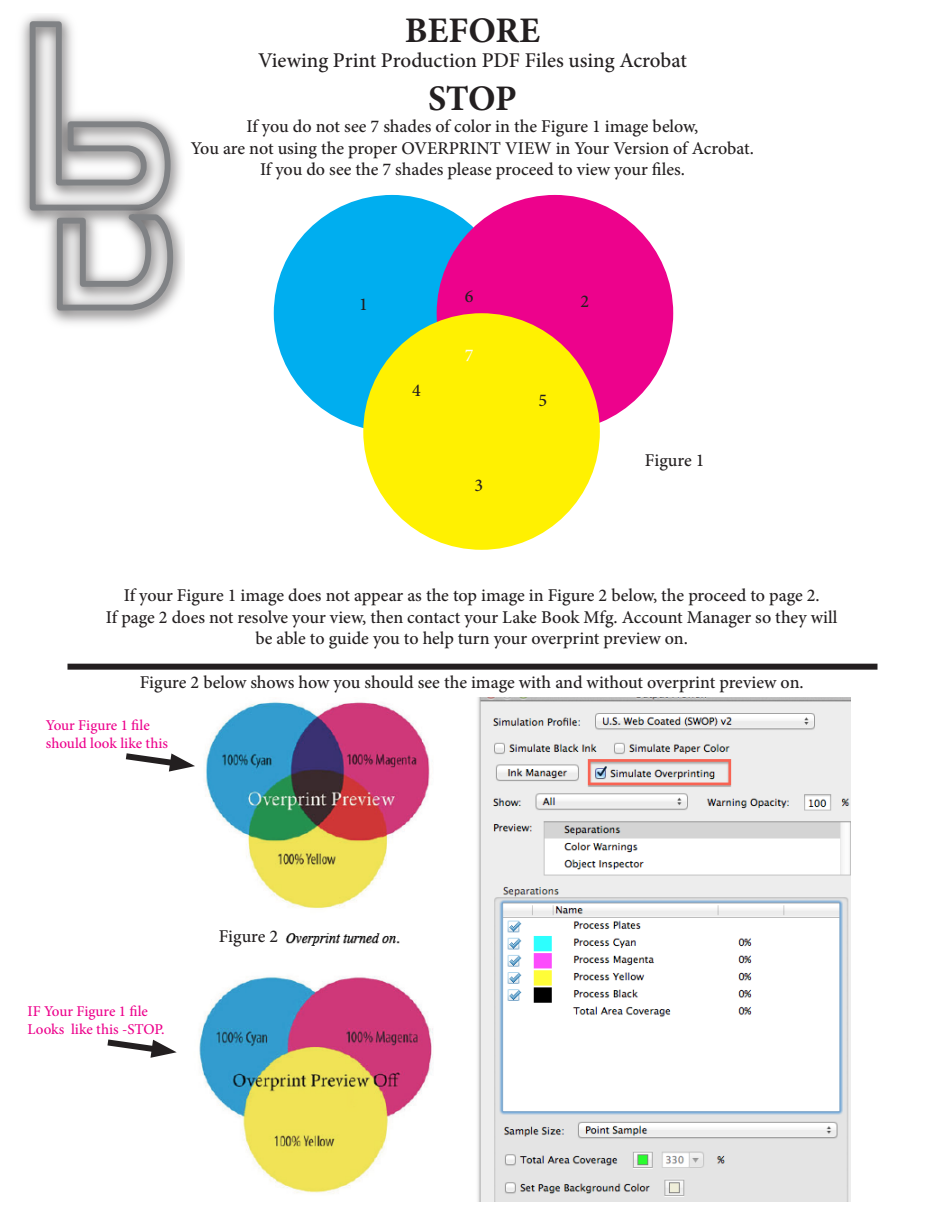
<style>
.page{position:relative;width:945px;height:1215px;background:#fff}
.page>*{position:absolute;margin:0;border:0;box-sizing:border-box;transform-origin:0 0}
.t1{font:700 36px "Minion Pro";letter-spacing:-.005em;color:#231f20}
.t2{font:500 21px "Minion Pro";color:#231f20}
.t3{font:500 18px "Minion Pro";color:#231f20}
.t4{font:500 18px "Minion Pro";color:#fcfcfc}
.t5{font:500 15px "Minion Pro";color:#ed028c}
</style>
<div class="page">
<div style="left:274px;top:195px;width:236px;height:237px;background:#00aeef;border-radius:50%"></div>
<div style="left:437px;top:195px;width:236px;height:237px;background:#ed028c;border-radius:50%"></div>
<div style="left:363px;top:313px;width:237px;height:237px;background:#fff101;border-radius:50%"></div>
<div style="left:68px;top:664px;width:810px;height:6px;background:#231f20"></div>
<img style="left:199px;top:697px;width:652px;height:505px">
<div style="left:219px;top:929px;width:65px;height:24px;background:#fff"></div>
<svg style="left:125px;top:753px;width:70px;height:19px"></svg>
<svg style="left:107px;top:1039px;width:70px;height:19px"></svg>
<svg style="left:27px;top:18px;width:149px;height:295px"></svg>
<p class="t1" style="left:405px;top:5px;width:137px">BEFORE</p>
<p class="t2" style="left:258px;top:46px;width:430px">Viewing Print Production PDF Files using Acrobat</p>
<p class="t1" style="left:428px;top:73px;width:90px">STOP</p>
<p class="t3" style="left:247px;top:114px;width:453px">If you do not see 7 shades of color in the Figure 1 image below,</p>
<p class="t3" style="left:191px;top:136px;width:565px">You are not using the proper OVERPRINT VIEW in Your Version of Acrobat.</p>
<p class="t3" style="left:260px;top:157px;width:426px">If you do see the 7 shades please proceed to view your files.</p>
<p class="t3" style="left:465px;top:284px;width:10px">6</p>
<p class="t3" style="left:359px;top:292px;width:10px">1</p>
<p class="t3" style="left:580px;top:290px;width:10px">2</p>
<p class="t3" style="left:412px;top:378px;width:10px">4</p>
<p class="t4" style="left:465px;top:344px;width:10px">7</p>
<p class="t3" style="left:475px;top:473px;width:10px">3</p>
<p class="t3" style="left:538px;top:388px;width:10px">5</p>
<p class="t3" style="left:645px;top:448px;width:61px">Figure 1</p>
<p class="t3" style="left:124px;top:583px;width:697px">If your Figure 1 image does not appear as the top image in Figure 2 below, the proceed to page 2.</p>
<p class="t3" style="left:106px;top:605px;width:733px">If page 2 does not resolve your view, then contact your Lake Book Mfg. Account Manager so they will</p>
<p class="t3" style="left:255px;top:626px;width:434px">be able to guide you to help turn your overprint preview on.</p>
<p class="t3" style="left:140px;top:670px;width:666px">Figure 2 below shows how you should see the image with and without overprint preview on.</p>
<p class="t5" style="left:46px;top:715px;width:105px">Your Figure 1 file</p>
<p class="t5" style="left:46px;top:733px;width:124px">should look like this</p>
<p class="t5" style="left:28px;top:1001px;width:122px">IF Your Figure 1 file</p>
<p class="t5" style="left:28px;top:1019px;width:139px">Looks like this -STOP.</p>
<p class="t3" style="left:219px;top:925px;width:61px">Figure 2</p>
</div>
